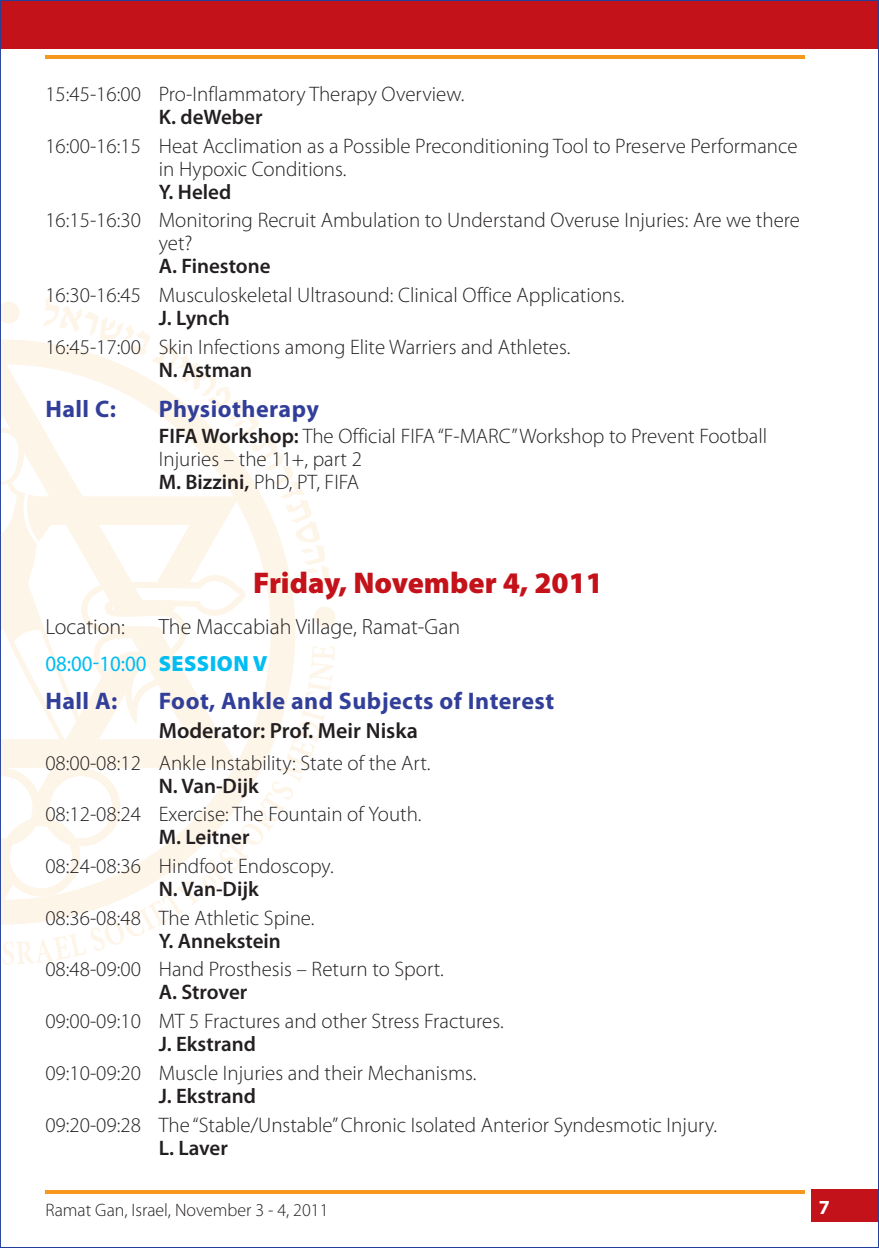
<style>
.page{position:relative;width:879px;height:1248px;background:#fff}
.page>*{position:absolute;margin:0;border:0;box-sizing:border-box;transform-origin:0 0}
.t1{font:900 30px "Myriad Pro";color:#c4121a}
.t2{font:700 24px "Myriad Pro";letter-spacing:.02em;color:#323f99}
.t3{font:300 22px/37.4px "Myriad Pro";color:#231f20}
.t4{font:600 22px "Myriad Pro";color:#231f20}
.t5{font:300 21px/23px "Myriad Pro";color:#231f20}
.t6{font:600 21px "Myriad Pro";color:#231f20}
.t7{font:700 20px "Myriad Pro";color:#fff}
.t8{font:300 18px "Myriad Pro";color:#231f20}
.s1{font-weight:600}
.s2{font-weight:400;color:#01bdf2}
.s3{font-weight:900;color:#01bdf2}
</style>
<div class="page">
<svg style="left:335px;top:1190px;width:470px;height:3px"></svg>
<hr style="left:45px;top:55px;width:760px;height:4px;background:#f7981d">
<div style="left:811px;top:1189px;width:68px;height:32px;background:#c4121a"></div>
<div style="left:0;top:0;width:879px;height:49px;background:#c4121a"></div>
<svg style="left:2px;top:296px;width:333px;height:898px"></svg>
<p class="t5" style="left:45px;top:82px;width:421px">15:45-16:00 Pro-Inflammatory Therapy Overview.</p>
<p class="t6" style="left:159px;top:103px;width:105px">K. deWeber</p>
<p class="t5" style="left:159px;top:134px;width:640px;text-indent:-113px">16:00-16:15 Heat Acclimation as a Possible Preconditioning Tool to Preserve Performance in Hypoxic Conditions.</p>
<p class="t6" style="left:159px;top:178px;width:74px">Y. Heled</p>
<p class="t5" style="left:159px;top:208px;width:643px;text-indent:-113px">16:15-16:30 Monitoring Recruit Ambulation to Understand Overuse Injuries: Are we there yet?</p>
<p class="t6" style="left:159px;top:253px;width:113px">A. Finestone</p>
<p class="t5" style="left:45px;top:283px;width:580px">16:30-16:45 Musculoskeletal Ultrasound: Clinical Office Applications.</p>
<p class="t6" style="left:159px;top:304px;width:72px">J. Lynch</p>
<p class="t5" style="left:45px;top:335px;width:526px">16:45-17:00 Skin Infections among Elite Warriers and Athletes.</p>
<p class="t6" style="left:159px;top:356px;width:95px">N. Astman</p>
<p class="t2" style="left:45px;top:393px;width:72px">Hall C:</p>
<p class="t2" style="left:159px;top:393px;width:162px">Physiotherapy</p>
<p class="t5" style="left:159px;top:424px;width:610px"><span class="s1">FIFA Workshop:</span> The Official FIFA “F-MARC” Workshop to Prevent Football<br>Injuries – the 11+, part 2<br><span class="s1">M. Bizzini,</span> PhD, PT, FIFA</p>
<h1 class="t1" style="left:253px;top:563px;width:351px">Friday, November 4, 2011</h1>
<p class="t3" style="left:45px;top:607px;width:416px;text-indent:113px">The Maccabiah Village, Ramat-Gan<br><span class="s2">08:00-10:00</span> <span class="s3">SESSION V</span></p>
<p class="t2" style="left:45px;top:684px;width:74px">Hall A:</p>
<p class="t2" style="left:159px;top:684px;width:397px">Foot, Ankle and Subjects of Interest</p>
<p class="t4" style="left:159px;top:716px;width:261px">Moderator: Prof. Meir Niska</p>
<p class="t5" style="left:45px;top:751px;width:387px">08:00-08:12 Ankle Instability: State of the Art.</p>
<p class="t6" style="left:159px;top:772px;width:102px">N. Van-Dijk</p>
<p class="t5" style="left:45px;top:802px;width:378px">08:12-08:24 Exercise: The Fountain of Youth.</p>
<p class="t6" style="left:159px;top:823px;width:92px">M. Leitner</p>
<p class="t5" style="left:45px;top:854px;width:290px">08:24-08:36 Hindfoot Endoscopy.</p>
<p class="t6" style="left:159px;top:875px;width:102px">N. Van-Dijk</p>
<p class="t5" style="left:45px;top:906px;width:271px">08:36-08:48 The Athletic Spine.</p>
<p class="t6" style="left:159px;top:927px;width:124px">Y. Annekstein</p>
<p class="t5" style="left:45px;top:957px;width:400px">08:48-09:00 Hand Prosthesis – Return to Sport.</p>
<p class="t6" style="left:159px;top:978px;width:90px">A. Strover</p>
<p class="t5" style="left:45px;top:1009px;width:460px">09:00-09:10 MT 5 Fractures and other Stress Fractures.</p>
<p class="t6" style="left:159px;top:1030px;width:99px">J. Ekstrand</p>
<p class="t5" style="left:45px;top:1061px;width:433px">09:10-09:20 Muscle Injuries and their Mechanisms.</p>
<p class="t6" style="left:159px;top:1082px;width:99px">J. Ekstrand</p>
<p class="t5" style="left:45px;top:1112px;width:673px">09:20-09:28 The “Stable/Unstable” Chronic Isolated Anterior Syndesmotic Injury.</p>
<p class="t6" style="left:159px;top:1133px;width:71px">L. Laver</p>
<p class="t3" style="left:45px;top:607px;width:81px">Location:</p>
<p class="t8" style="left:45px;top:1199px;width:285px">Ramat Gan, Israel, November 3 - 4, 2011</p>
<p class="t7" style="left:819px;top:1193px;width:13px">7</p>
</div>
